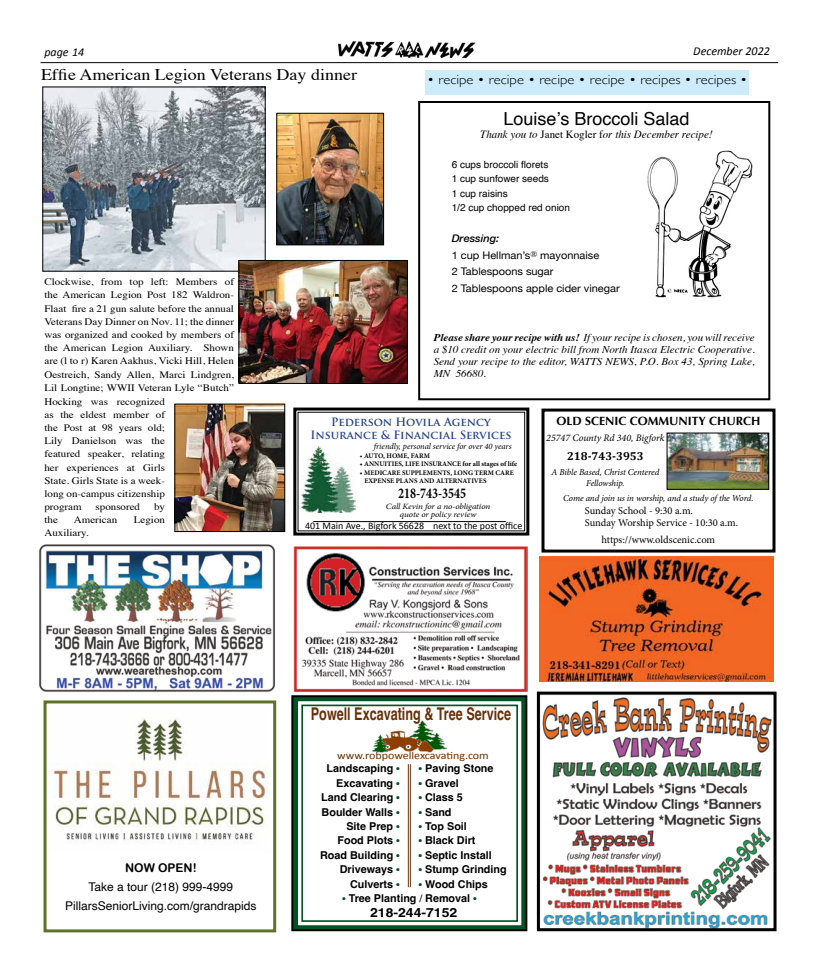
<style>
.page{position:relative;width:819px;height:972px;background:#fff}
.page>*{position:absolute;margin:0;border:0;box-sizing:border-box;transform-origin:0 0}
.t1{font:18px "Helvetica";color:#000}
.t2{font:700 17.5px "Helvetica";color:#693008;scale:.72 1}
.t3{font:16.2px "Times";color:#000;scale:1.11 1}
.t4{font:700 15px "Minion Pro";color:#000;scale:.8 1}
.t5{font:300 13.2px "Gill Sans";color:#000;scale:1.11 1}
.t6{font:700 12.6px "Helvetica";color:#000;scale:1.11 1}
.t7{font:12px/18.9px "Helvetica";color:#000;text-align:center}
.t8{font:700 12px "Optima";color:#000}
.t9{font:italic 12px "Calibri";color:#000}
.t10{font:12px "Arial Rounded MT Bold";color:#000}
.t11{font:700 11.6px "Cambria";color:#000}
.t12{font:700 11.2px/13.4px "Trajan Pro";color:#25408f;text-align:center}
.t13{font:italic 11px "Times";color:#000}
.t14{font:700 10.8px/14.4px "Helvetica";color:#000;text-align:right}
.t15{font:10.8px "Calibri";color:#693008;scale:1.11 1}
.t16{font:10.5px/12.6px "Minion Pro";color:#000}
.t17{font:italic 10.4px/12px "Times";color:#000;text-align:justify;scale:1.05 1}
.t18{font:10.4px/16.5px "Helvetica Neue";color:#000;scale:1.05 1}
.t19{font:10px/14.5px "Helvetica";color:#000}
.t20{font:10px "Calibri";color:#000}
.t21{font:italic 10px "Minion Pro";color:#000}
.t22{font:9.9px/13.2px "Times";color:#000;text-align:justify;scale:1.11 1}
.t23{font:italic 9px/10.8px "Minion Pro";letter-spacing:-.01em;color:#000;text-align:center}
.t24{font:italic 8.5px "Minion Pro";letter-spacing:-.005em;color:#000}
.t25{font:italic 8.1px/8px "Minion Pro";letter-spacing:-.01em;color:#000;text-align:center;scale:1.11 1}
.t26{font:700 7px/8.4px "Minion Pro";color:#000}
.s1{font-style:normal}
.s2{font-weight:500;font-style:italic}
.s3{font-weight:700}
.s4{font-weight:400}
.s5{font-family:"Times";color:#005323}
.s6{font-family:"Times"}
</style>
<div class="page">
<img style="left:338px;top:41px;width:138px;height:17px">
<hr style="left:40px;top:62px;width:738px;height:1px;background:#000">
<div style="left:425px;top:70px;width:324px;height:24px;background:#ccecfc"></div>
<div style="left:418px;top:101px;width:352px;height:299px;border:2px solid #000"></div>
<img style="left:647px;top:151px;width:106px;height:147px">
<img style="left:52px;top:717px;width:216px;height:126px">
<div style="left:44px;top:700px;width:232px;height:232px;border:3px solid #5f7327"></div>
<div style="left:542px;top:409px;width:234px;height:144px;border:3px solid #000"></div>
<img style="left:669px;top:435px;width:98px;height:53px">
<div style="left:667px;top:433px;width:102px;height:57px;border:1px solid #000"></div>
<svg style="left:296px;top:411px;width:230px;height:122px"></svg>
<hr style="left:313px;top:521px;width:193px;height:1px;background:#000">
<img style="left:302px;top:446px;width:54px;height:67px">
<div style="left:293px;top:408px;width:236px;height:128px;border:2px solid #000"></div>
<img style="left:39px;top:544px;width:236px;height:148px">
<img style="left:542px;top:697px;width:230px;height:230px">
<div style="left:537px;top:692px;width:240px;height:239px;border:3px solid #000"></div>
<svg style="left:294px;top:698px;width:230px;height:230px"></svg>
<div style="left:301px;top:705px;width:217px;height:217px;border:2px solid #005323"></div>
<div style="left:342px;top:894px;width:138px;height:13px;background:#fff"></div>
<div style="left:317px;top:764px;width:83px;height:128px;background:#fff"></div>
<div style="left:419px;top:764px;width:92px;height:128px;background:#fff"></div>
<hr style="left:410px;top:764px;width:1px;height:123px;background:#693008">
<hr style="left:408px;top:764px;width:1px;height:123px;background:#693008">
<div style="left:291px;top:695px;width:236px;height:236px;border:2px solid #000"></div>
<img style="left:540px;top:556px;width:234px;height:126px">
<img style="left:293px;top:546px;width:234px;height:145px">
<img style="left:45px;top:89px;width:219px;height:180px">
<img style="left:177px;top:406px;width:106px;height:124px">
<div style="left:175px;top:404px;width:110px;height:128px;border:1px solid #000"></div>
<img style="left:279px;top:115px;width:103px;height:128px">
<div style="left:277px;top:113px;width:107px;height:132px;border:1px solid #000"></div>
<img style="left:241px;top:262px;width:165px;height:120px">
<div style="left:239px;top:260px;width:169px;height:124px;border:1px solid #000"></div>
<p class="t9" style="left:44px;top:44px;width:41px">page 14</p>
<p class="t9" style="left:693px;top:43px;width:78px">December 2022</p>
<h3 class="t3" style="left:41px;top:59px;width:286px">Effie American Legion Veterans Day dinner</h3>
<p class="t22" style="left:44px;top:274px;width:172px">Clockwise, from top left: Members of the American Legion Post 182 Waldron-Flaat fire a 21 gun salute before the annual Veterans Day Dinner on Nov. 11; the dinner was organized and cooked by members of the American Legion Auxiliary. Shown are (l to r) Karen Aakhus, Vicki Hill, Helen Oestreich, Sandy Allen, Marci Lindgren, Lil Longtine; WWII Veteran Lyle “Butch”</p>
<h3 class="t5" style="left:427px;top:69px;width:290px">• recipe • recipe • recipe • recipe • recipes • recipes •</h3>
<h1 class="t1" style="left:504px;top:104px;width:187px">Louise’s Broccoli Salad</h1>
<p class="t13" style="left:480px;top:124px;width:234px">Thank you to <span class="s1">Janet Kogler f</span>or this December recipe!</p>
<p class="t19" style="left:452px;top:157px;width:120px">6 cups broccoli florets<br>1 cup sunfower seeds<br>1 cup raisins<br>1/2 cup chopped red onion</p>
<p class="t18" style="left:452px;top:231px;width:162px"><span class="s2">Dressing:<br></span>1 cup Hellman’s<sup>®</sup> mayonnaise<br>2 Tablespoons sugar<br>2 Tablespoons apple cider vinegar</p>
<p class="t17" style="left:434px;top:331px;width:307px"><span class="s3">Please share your recipe with us!</span> If your recipe is chosen, you will receive a $10 credit on your electric bill from North Itasca Electric Cooperative.<br>Send your recipe to the editor, WATTS NEWS, P.O. Box 43, Spring Lake, MN 56680.</p>
<p class="t22" style="left:44px;top:394px;width:110px">Hocking was recognized as the eldest member of the Post at 98 years old; Lily Danielson was the featured speaker, relating her experiences at Girls State. Girls State is a week&shy;long on-campus citizenship program</p>
<p class="t22" style="left:96px;top:499px;width:42px">sponsored</p>
<p class="t22" style="left:154px;top:499px;width:11px">by</p>
<p class="t22" style="left:44px;top:513px;width:14px">the</p>
<p class="t22" style="left:74px;top:513px;width:41px">American</p>
<p class="t22" style="left:134px;top:513px;width:30px">Legion</p>
<p class="t22" style="left:44px;top:526px;width:41px">Auxiliary.</p>
<p class="t12" style="left:311px;top:415px;width:203px">Pederson Hovila Agency<br>Insurance &amp; Financial Services</p>
<p class="t24" style="left:374px;top:440px;width:139px">friendly, personal service for over 40 years</p>
<p class="t26" style="left:360px;top:451px;width:72px"><span class="s4">•</span> AUTO, HOME, FARM</p>
<p class="t26" style="left:360px;top:460px;width:159px">• ANNUITIES, LIFE INSURANCE for all stages of life</p>
<p class="t26" style="left:364px;top:468px;width:151px;text-indent:-5px">• MEDICARE SUPPLEMENTS, LONG TERM CARE<br>EXPENSE PLANS AND ALTERNATIVES</p>
<p class="t25" style="left:386px;top:503px;width:96px">Call Kevin for a no-obligation quote or policy review</p>
<h3 class="t4" style="left:398px;top:483px;width:87px">218-743-3545</h3>
<p class="t20" style="left:305px;top:520px;width:219px">401 Main Ave., Bigfork 56628 next to the post office</p>
<p class="t8" style="left:556px;top:414px;width:206px">OLD SCENIC COMMUNITY CHURCH</p>
<p class="t21" style="left:546px;top:431px;width:120px">25747 County Rd 340, Bigfork</p>
<p class="t11" style="left:567px;top:447px;width:78px">218-743-3953</p>
<p class="t23" style="left:551px;top:467px;width:109px">A Bible Based, Christ Centered<br>Fellowship.</p>
<p class="t23" style="left:563px;top:493px;width:192px">Come and join us in worship, and a study of the Word.</p>
<p class="t16" style="left:585px;top:504px;width:155px">Sunday School - 9:30 a.m.<br>Sunday Worship Service - 10:30 a.m.</p>
<p class="t16" style="left:602px;top:534px;width:115px">https://www.oldscenic.com</p>
<p class="t10" style="left:125px;top:861px;width:73px">NOW OPEN!</p>
<p class="t7" style="left:65px;top:878px;width:193px">Take a tour (218) 999-4999<br>PillarsSeniorLiving.com/grandrapids</p>
<h2 class="t2" style="left:311px;top:703px;width:280px">Powell Excavating &amp; Tree Service</h2>
<p class="t15" style="left:337px;top:749px;width:138px">www.robpowellexcavating.com</p>
<p class="t14" style="left:320px;top:763px;width:81px">Landscaping <span class="s5">•<br></span>Excavating <span class="s5">•<br></span>Land Clearing <span class="s5">•<br></span>Boulder Walls <span class="s5">•<br></span>Site Prep <span class="s5">•<br></span>Food Plots <span class="s5">•<br></span>Road Building <span class="s5">•<br></span>Driveways <span class="s5">•<br></span>Culverts <span class="s5">•</span></p>
<p class="t14" style="left:419px;top:763px;width:76px"><span class="s5">•</span> Paving Stone</p>
<p class="t14" style="left:419px;top:777px;width:42px"><span class="s5">•</span> Gravel</p>
<p class="t14" style="left:419px;top:791px;width:46px"><span class="s5">•</span> Class 5</p>
<p class="t14" style="left:419px;top:806px;width:34px"><span class="s5">•</span> Sand</p>
<p class="t14" style="left:419px;top:820px;width:50px"><span class="s5">•</span> Top Soil</p>
<p class="t14" style="left:419px;top:835px;width:58px"><span class="s5">•</span> Black Dirt</p>
<p class="t14" style="left:419px;top:849px;width:75px"><span class="s5">•</span> Septic Install</p>
<p class="t14" style="left:419px;top:863px;width:90px"><span class="s5">•</span> Stump Grinding</p>
<p class="t14" style="left:419px;top:878px;width:71px"><span class="s5">•</span> Wood Chips</p>
<p class="t14" style="left:342px;top:892px;width:136px"><span class="s5">•</span> Tree Planting <span class="s6">/</span> Removal <span class="s5">•</span></p>
<p class="t6" style="left:370px;top:905px;width:80px">218-244-7152</p>
</div>
